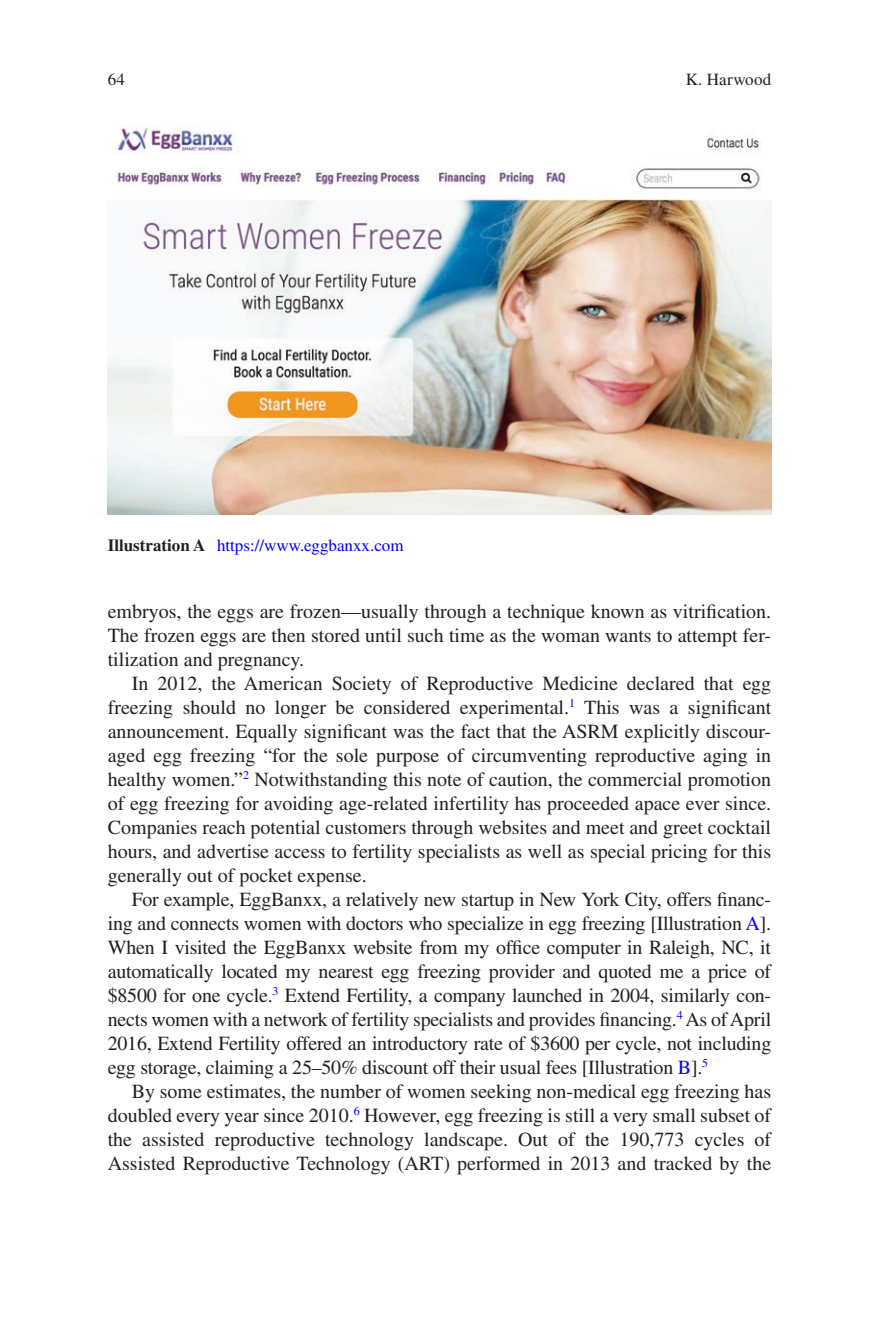
<style>
.page{position:relative;width:879px;height:1333px;background:#fff}
.page>*{position:absolute;margin:0;border:0;box-sizing:border-box;transform-origin:0 0}
.t1{font:20px/24px "Hnxptq Times LT Std";color:#231f20;text-align:justify}
.t2{font:17px "Hnxptq Times LT Std";color:#0000fa}
.t3{font:17px "Vjkmfp Times LT Std";letter-spacing:.015em;color:#231f20}
.t4{font:17px "Hnxptq Times LT Std";color:#231f20}
.s1{font-family:"Bjfdnn Times LT Std";font-weight:700;color:#231f20}
.s2{color:#0000fa}
</style>
<div class="page">
<img style="left:108px;top:125px;width:663px;height:390px">
<p class="t4" style="left:108px;top:70px;width:19px">64</p>
<p class="t2" style="left:108px;top:535px;width:297px"><span class="s1">Illustration A</span> https://www.eggbanxx.com</p>
<p class="t3" style="left:685px;top:70px;width:87px">K. Harwood</p>
<p class="t1" style="left:108px;top:599px;width:665px">embryos, the eggs are frozen—usually through a technique known as vitrification.<br>The frozen eggs are then stored until such time as the woman wants to attempt fer&shy;tilization and pregnancy.</p>
<p class="t1" style="left:108px;top:671px;width:665px;text-indent:24px">In 2012, the American Society of Reproductive Medicine declared that egg freezing should no longer be considered experimental.<sup>1</sup> This was a significant announcement. Equally significant was the fact that the ASRM explicitly discour&shy;aged egg freezing “for the sole purpose of circumventing reproductive aging in healthy women.”<sup>2</sup> Notwithstanding this note of caution, the commercial promotion of egg freezing for avoiding age-related infertility has proceeded apace ever since.<br>Companies reach potential customers through websites and meet and greet cocktail hours, and advertise access to fertility specialists as well as special pricing for this generally out of pocket expense.</p>
<p class="t1" style="left:108px;top:887px;width:665px;text-indent:24px">For example, EggBanxx, a relatively new startup in New York City, offers financ&shy;ing and connects women with doctors who specialize in egg freezing [Illustration <span class="s2">A</span>].<br>When I visited the EggBanxx website from my office computer in Raleigh, NC, it automatically located my nearest egg freezing provider and quoted me a price of $8500 for one cycle.<sup>3</sup> Extend Fertility, a company launched in 2004, similarly con&shy;nects women with a network of fertility specialists and provides financing.<sup>4</sup> As of April 2016, Extend Fertility offered an introductory rate of $3600 per cycle, not including egg storage, claiming a 25–50% discount off their usual fees [Illustration <span class="s2">B</span>].<sup>5</sup></p>
<p class="t1" style="left:108px;top:1079px;width:665px;text-indent:24px">By some estimates, the number of women seeking non-medical egg freezing has doubled every year since 2010.<sup>6</sup> However, egg freezing is still a very small subset of the assisted reproductive technology landscape. Out of the 190,773 cycles of Assisted Reproductive Technology (ART) performed in 2013 and tracked by the</p>
</div>
